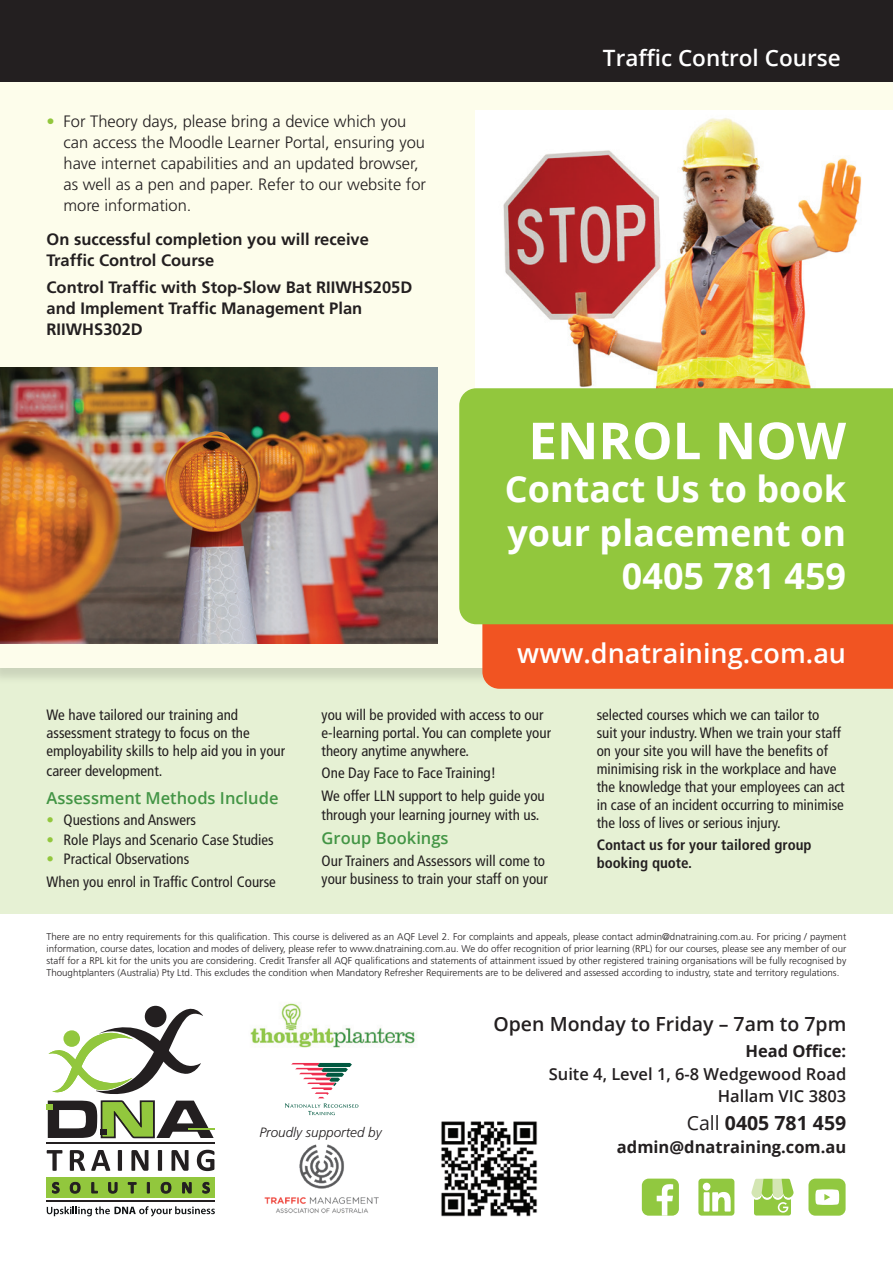
<style>
.page{position:relative;width:893px;height:1263px;background:#fff}
.page>*{position:absolute;margin:0;border:0;box-sizing:border-box;transform-origin:0 0}
.t1{font:700 51px "Open Sans";color:#fff}
.t2{font:700 36px/43.2px "Open Sans";color:#fff;text-align:right}
.t3{font:600 27px "Open Sans";color:#fff}
.t4{font:600 22.5px "Open Sans";color:#fff}
.t5{font:600 19.5px "Open Sans";color:#231f20}
.t6{font:700 19.5px "Open Sans";color:#231f20}
.t7{font:300 16.5px/21px "Frutiger";color:#231f20}
.t8{font:700 16.5px/21px "Frutiger";color:#231f20}
.t9{font:600 16.5px/22.5px "Open Sans";color:#231f20;text-align:right}
.t10{font:600 16.5px "Open Sans";color:#439545}
.t11{font:700 16.5px "Open Sans";color:#231f20}
.t12{font:condensed 15px/18px "Frutiger";color:#231f20}
.t13{font:700 condensed 15px/18px "Frutiger";color:#231f20}
.t14{font:italic 300 13.5px "Frutiger";color:#231f20}
.t15{font:300 9.75px/12px "Frutiger";color:#231f20;text-align:justify}
.s1{color:#92c73d}
.s2{font-weight:400}
</style>
<div class="page">
<div style="left:0;top:637px;width:893px;height:277px;background:#e6f1d4"></div>
<div style="left:0;top:73px;width:893px;height:595px;background:#fdfdeb"></div>
<div style="left:0;top:0;width:893px;height:81px;background:#231f20"></div>
<img style="left:250px;top:1003px;width:165px;height:45px">
<div style="left:642px;top:1178px;width:37px;height:38px;background:#91c840;border-radius:7px"></div>
<svg style="left:657px;top:1184px;width:16px;height:32px"></svg>
<svg style="left:698px;top:1178px;width:36px;height:37px"></svg>
<svg style="left:751px;top:1179px;width:42px;height:36px;background:#b3d87c"></svg>
<div style="left:808px;top:1178px;width:38px;height:38px;background:#91c840;border-radius:7px"></div>
<svg style="left:815px;top:1189px;width:24px;height:16px"></svg>
<svg style="left:285px;top:1063px;width:73px;height:52px"></svg>
<svg style="left:49px;top:1006px;width:154px;height:88px"></svg>
<svg style="left:46px;top:1100px;width:169px;height:38px"></svg>
<div style="left:47px;top:1177px;width:168px;height:21px;background:#92c73d"></div>
<svg style="left:47px;top:1206px;width:168px;height:10px"></svg>
<svg style="left:51px;top:1181px;width:9px;height:13px"></svg>
<svg style="left:69px;top:1181px;width:12px;height:13px"></svg>
<svg style="left:91px;top:1182px;width:7px;height:12px"></svg>
<svg style="left:108px;top:1182px;width:10px;height:12px"></svg>
<svg style="left:127px;top:1182px;width:10px;height:12px"></svg>
<svg style="left:146px;top:1182px;width:4px;height:12px"></svg>
<svg style="left:160px;top:1181px;width:12px;height:13px"></svg>
<svg style="left:182px;top:1182px;width:10px;height:12px"></svg>
<svg style="left:202px;top:1181px;width:8px;height:13px"></svg>
<svg style="left:47px;top:1150px;width:15px;height:21px"></svg>
<svg style="left:70px;top:1150px;width:15px;height:21px"></svg>
<svg style="left:91px;top:1150px;width:19px;height:21px"></svg>
<svg style="left:118px;top:1150px;width:4px;height:21px"></svg>
<svg style="left:131px;top:1150px;width:17px;height:21px"></svg>
<svg style="left:158px;top:1150px;width:4px;height:21px"></svg>
<svg style="left:171px;top:1150px;width:18px;height:21px"></svg>
<svg style="left:197px;top:1150px;width:17px;height:21px"></svg>
<hr style="left:47px;top:1142px;width:168px;height:1px;background:#231f20">
<hr style="left:47px;top:1200px;width:168px;height:1px;background:#231f20">
<img style="left:441px;top:1121px;width:97px;height:96px">
<img style="left:0;top:367px;width:438px;height:276px">
<img style="left:264px;top:1144px;width:115px;height:70px">
<img style="left:475px;top:111px;width:418px;height:277px">
<div style="left:482px;top:624px;width:411px;height:65px;background:#f15422"></div>
<div style="left:459px;top:388px;width:434px;height:236px;background:#92c73d"></div>
<p class="t7" style="left:64px;top:111px;width:364px;text-indent:-17px"><span class="s1">•</span> For Theory days, please bring a device which you can access the Moodle Learner Portal, ensuring you have internet capabilities and an updated browser, as well as a pen and paper. Refer to our website for more information.</p>
<p class="t8" style="left:46px;top:229px;width:324px">On successful completion you will receive<br>Traffic Control Course</p>
<p class="t8" style="left:46px;top:277px;width:367px">Control Traffic with Stop-Slow Bat RIIWHS205D and Implement Traffic Management Plan<br>RIIWHS302D</p>
<h3 class="t4" style="left:603px;top:43px;width:239px">Traffic Control Course</h3>
<h1 class="t1" style="left:528px;top:405px;width:319px">ENROL NOW</h1>
<h2 class="t2" style="left:505px;top:467px;width:343px">Contact Us to book your placement on<br>0405 781 459</h2>
<h3 class="t3" style="left:517px;top:635px;width:330px">www.dnatraining.com.au</h3>
<p class="t12" style="left:46px;top:706px;width:240px">We have tailored our training and assessment strategy to focus on the employability skills to help aid you in your</p>
<p class="t12" style="left:46px;top:761px;width:118px">career development.</p>
<p class="t10" style="left:46px;top:786px;width:234px">Assessment Methods Include</p>
<p class="t12" style="left:46px;top:811px;width:151px"><span class="s1">•</span> Questions and Answers</p>
<p class="t12" style="left:46px;top:831px;width:229px"><span class="s1">•</span> Role Plays and Scenario Case Studies</p>
<p class="t12" style="left:46px;top:848px;width:231px;line-height:22.2px"><span class="s1">•</span> Practical Observations<br>When you enrol in Traffic Control Course</p>
<p class="t12" style="left:322px;top:706px;width:231px">you will be provided with access to our e-learning portal. You can complete your theory anytime anywhere.</p>
<p class="t12" style="left:322px;top:762px;width:225px;line-height:22.2px">One Day Face to Face Training!<br>We offer LLN support to help guide you</p>
<p class="t12" style="left:322px;top:806px;width:219px">through your learning journey with us.</p>
<p class="t10" style="left:322px;top:827px;width:129px">Group Bookings</p>
<p class="t12" style="left:322px;top:852px;width:228px">Our Trainers and Assessors will come to your business to train your staff on your</p>
<p class="t12" style="left:597px;top:706px;width:249px">selected courses which we can tailor to<br>suit your industry. When we train your staff on your site you will have the benefits of minimising risk in the workplace and have the knowledge that your employees can act in case of an incident occurring to minimise the loss of lives or serious injury.</p>
<p class="t13" style="left:597px;top:836px;width:216px">Contact us for your tailored group booking quote.</p>
<p class="t15" style="left:46px;top:931px;width:801px">There are no entry requirements for this qualification. This course is delivered as an AQF Level 2. For complaints and appeals, please contact admin@dnatraining.com.au. For pricing / payment information, course dates, location and modes of delivery, please refer to www.dnatraining.com.au. We do offer recognition of prior learning (RPL) for our courses, please see any member of our staff for a RPL kit for the units you are considering. Credit Transfer all AQF qualifications and statements of attainment issued by other registered training organisations will be fully recognised by Thoughtplanters (Australia) Pty Ltd. This excludes the condition when Mandatory Refresher Requirements are to be delivered and assessed according to industry, state and territory regulations.</p>
<p class="t14" style="left:259px;top:1124px;width:124px">Proudly supported by</p>
<h3 class="t5" style="left:493px;top:1010px;width:354px">Open Monday to Friday – 7am to 7pm</h3>
<p class="t11" style="left:745px;top:1040px;width:102px">Head Office:</p>
<p class="t9" style="left:549px;top:1062px;width:299px">Suite 4, Level 1, 6-8 Wedgewood Road<br>Hallam VIC 3803</p>
<h3 class="t6" style="left:687px;top:1109px;width:161px"><span class="s2">Call</span> 0405 781 459</h3>
<p class="t11" style="left:617px;top:1135px;width:231px">admin@dnatraining.com.au</p>
</div>
